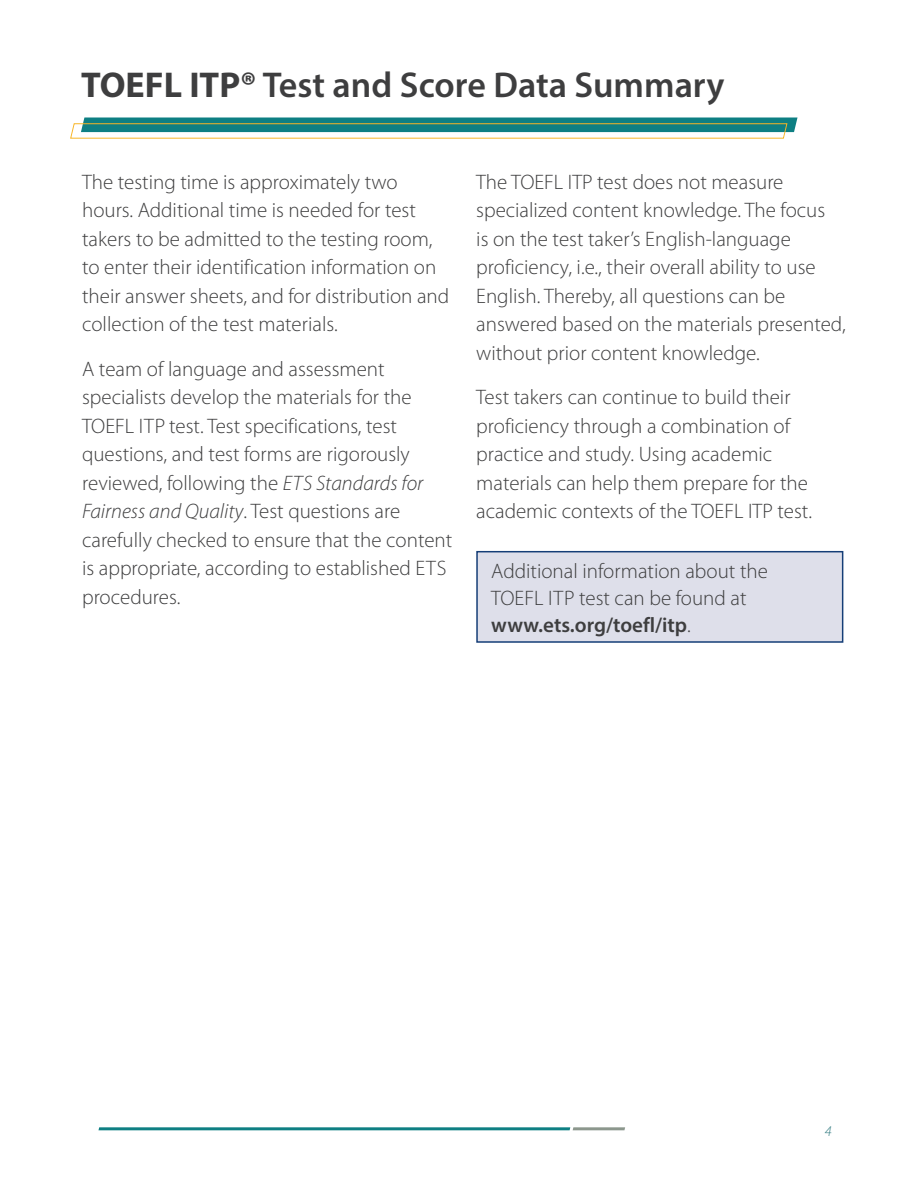
<style>
.page{position:relative;width:918px;height:1188px;background:#fff}
.page>*{position:absolute;margin:0;border:0;box-sizing:border-box;transform-origin:0 0}
.t1{font:600 36px "Myriad Pro";color:#3e3e3f}
.P__body{font:300 21px/28.5px "Myriad Pro";color:#3e3e3f}
.t2{font:italic 300 15px "Myriad Pro";color:#377e83}
.s1{font-weight:700}
.s2{font-style:italic}
.s3{font-weight:600}
</style>
<div class="page">
<hr style="left:573px;top:1127px;width:52px;height:3px;background:#8c978d">
<svg style="left:70px;top:118px;width:728px;height:21px"></svg>
<hr style="left:99px;top:1127px;width:471px;height:3px;background:#0e7f83">
<div style="left:477px;top:552px;width:366px;height:90px;background:#dedfea"></div>
<div style="left:476px;top:551px;width:367px;height:92px;border:2px solid #153e77"></div>
<h1 class="t1" style="left:81px;top:62px;width:645px"><span class="s1">TOEFL ITP®</span> Test and Score Data Summary</h1>
<p class="P__body" style="left:82px;top:168px;width:369px">The testing time is approximately two hours. Additional time is needed for test takers to be admitted to the testing room, to enter their identification information on their answer sheets, and for distribution and collection of the test materials.</p>
<p class="P__body" style="left:82px;top:355px;width:372px">A team of language and assessment specialists develop the materials for the TOEFL ITP test. Test specifications, test questions, and test forms are rigorously reviewed, following the <span class="s2">ETS Standards for Fairness and Quality</span>. Test questions are carefully checked to ensure that the content is appropriate, according to established ETS procedures.</p>
<p class="P__body" style="left:476px;top:168px;width:371px">The TOEFL ITP test does not measure specialized content knowledge. The focus<br>is on the test taker’s English-language proficiency, i.e., their overall ability to use English. Thereby, all questions can be answered based on the materials presented, without prior content knowledge.</p>
<p class="P__body" style="left:476px;top:383px;width:337px">Test takers can continue to build their proficiency through a combination of practice and study. Using academic materials can help them prepare for the academic contexts of the TOEFL ITP test.</p>
<p class="P__body" style="left:491px;top:558px;width:278px;line-height:27px">Additional information about the<br>TOEFL ITP test can be found at <span class="s3">www.ets.org/toefl/itp</span>.</p>
<p class="t2" style="left:825px;top:1123px;width:8px">4</p>
</div>
